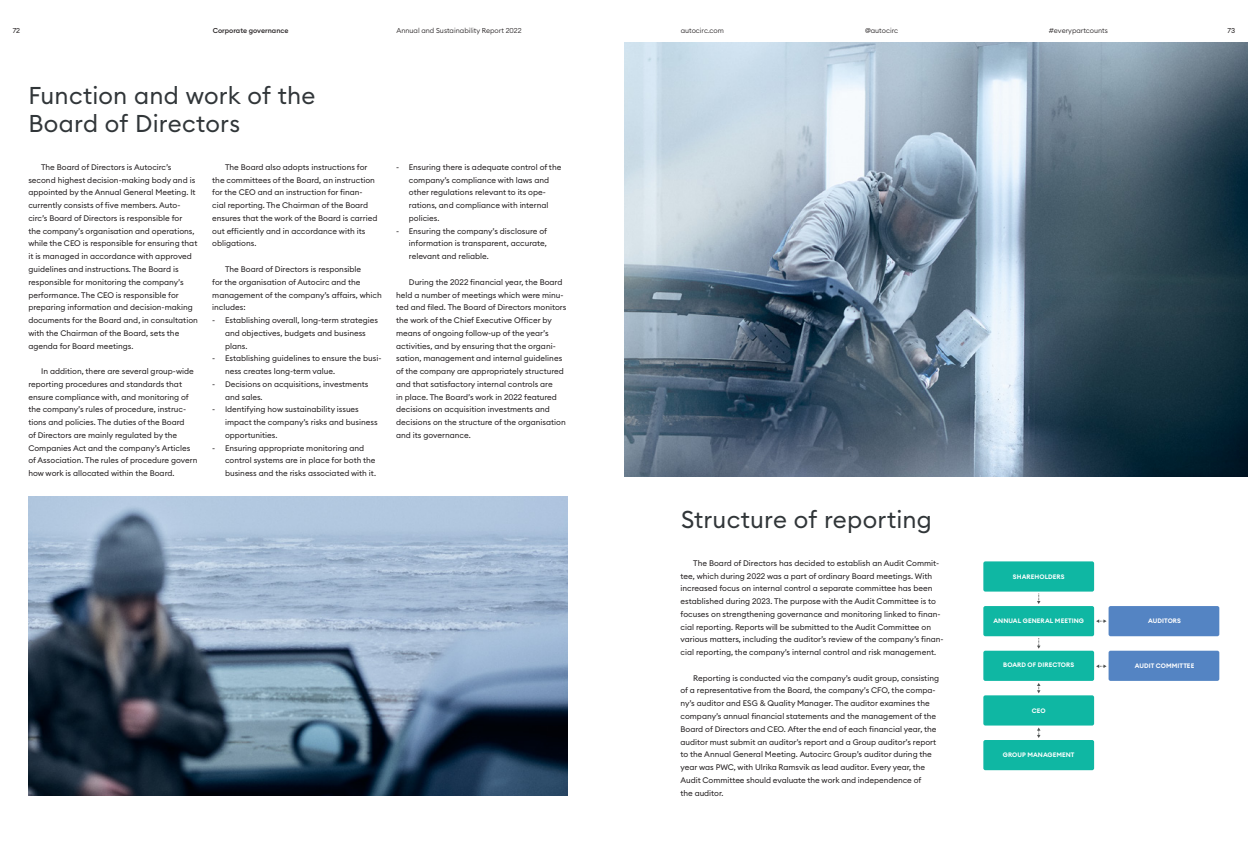
<style>
.page{position:relative;width:1248px;height:842px;background:#fff}
.page>*{position:absolute;margin:0;border:0;box-sizing:border-box;transform-origin:0 0}
.Rubrik_3{font:24px/28px "Euclid Circular B";letter-spacing:.005em;color:#313639}
.Brödtext{font:8px/12.8px "Euclid Circular B";color:#231f20}
.Punktlista{font:8px/12.8px "Euclid Circular B";color:#231f20}
.t1{font:300 7px "Euclid Circular B";color:#231f20}
.t2{font:500 7px "Euclid Circular B";color:#231f20}
.t3{font:7px "Euclid Circular B";color:#231f20}
.t4{font:600 6.4px "Euclid Circular A";letter-spacing:.01em;color:#fff}
</style>
<div class="page">
<img style="left:28px;top:497px;width:539px;height:299px">
<div style="left:1108px;top:606px;width:111px;height:30px;background:#5484c3;border-radius:2px"></div>
<svg style="left:1096px;top:619px;width:10px;height:4px"></svg>
<div style="left:1108px;top:651px;width:111px;height:30px;background:#5484c3;border-radius:2px"></div>
<svg style="left:1096px;top:664px;width:10px;height:4px"></svg>
<div style="left:983px;top:561px;width:110px;height:31px;background:#0fb7a3;border-radius:2px"></div>
<div style="left:983px;top:606px;width:110px;height:30px;background:#0fb7a3;border-radius:2px"></div>
<div style="left:983px;top:651px;width:110px;height:30px;background:#0fb7a3;border-radius:2px"></div>
<div style="left:983px;top:695px;width:110px;height:30px;background:#0fb7a3;border-radius:2px"></div>
<div style="left:983px;top:740px;width:110px;height:30px;background:#0fb7a3;border-radius:2px"></div>
<svg style="left:1037px;top:594px;width:3px;height:10px"></svg>
<svg style="left:1037px;top:638px;width:3px;height:11px"></svg>
<svg style="left:1037px;top:683px;width:3px;height:10px"></svg>
<svg style="left:1037px;top:727px;width:3px;height:11px"></svg>
<img style="left:624px;top:43px;width:623px;height:433px">
<p class="t3" style="left:13px;top:26px;width:9px">72</p>
<p class="t1" style="left:396px;top:26px;width:127px">Annual and Sustainability Report 2022</p>
<p class="t1" style="left:680px;top:26px;width:45px">autocirc.com</p>
<p class="t1" style="left:865px;top:26px;width:34px">@autocirc</p>
<p class="t1" style="left:1048px;top:26px;width:61px">#everypartcounts</p>
<p class="t3" style="left:1227px;top:26px;width:9px">73</p>
<p class="t2" style="left:213px;top:26px;width:77px">Corporate governance</p>
<p class="Rubrik_3" style="left:28px;top:81px;width:288px">Function and work of the<br>Board of Directors</p>
<p class="Brödtext" style="left:28px;top:161px;width:171px;text-indent:13px">The Board of Directors is Autocirc’s second highest decision-making body and is appointed by the Annual General Meeting. It currently consists of five members. Auto&shy;circ’s Board of Directors is responsible for<br>the company’s organisation and operations, while the CEO is responsible for ensuring that it is managed in accordance with approved guidelines and instructions. The Board is responsible for monitoring the company’s performance. The CEO is responsible for preparing information and decision-making documents for the Board and, in consultation with the Chairman of the Board, sets the agenda for Board meetings.</p>
<p class="Brödtext" style="left:28px;top:365px;width:170px;text-indent:13px">In addition, there are several group-wide reporting procedures and standards that ensure compliance with, and monitoring of the company’s rules of procedure, instruc&shy;tions and policies. The duties of the Board<br>of Directors are mainly regulated by the Companies Act and the company’s Articles of Association. The rules of procedure govern how work is allocated within the Board.</p>
<p class="Brödtext" style="left:212px;top:161px;width:167px;text-indent:13px">The Board also adopts instructions for the committees of the Board, an instruction for the CEO and an instruction for finan&shy;cial reporting. The Chairman of the Board ensures that the work of the Board is carried out efficiently and in accordance with its obligations.</p>
<p class="Brödtext" style="left:212px;top:263px;width:171px;text-indent:13px">The Board of Directors is responsible<br>for the organisation of Autocirc and the management of the company’s affairs, which includes:</p>
<p class="Punktlista" style="left:225px;top:314px;width:154px;text-indent:-13px">- Establishing overall, long-term strategies and objectives, budgets and business plans.</p>
<p class="Punktlista" style="left:225px;top:352px;width:158px;text-indent:-13px">- Establishing guidelines to ensure the busi&shy;ness creates long-term value.</p>
<p class="Punktlista" style="left:225px;top:377px;width:145px;text-indent:-13px">- Decisions on acquisitions, investments and sales.</p>
<p class="Punktlista" style="left:225px;top:403px;width:154px;text-indent:-13px">- Identifying how sustainability issues impact the company’s risks and business opportunities.</p>
<p class="Punktlista" style="left:225px;top:441px;width:152px;text-indent:-13px">- Ensuring appropriate monitoring and control systems are in place for both the business and the risks associated with it.</p>
<p class="Punktlista" style="left:409px;top:161px;width:154px;text-indent:-13px">- Ensuring there is adequate control of the company’s compliance with laws and other regulations relevant to its ope&shy;rations, and compliance with internal policies.</p>
<p class="Punktlista" style="left:409px;top:224px;width:140px;text-align:justify;text-indent:-13px">- Ensuring the company’s disclosure of information is transparent, accurate, relevant and reliable.</p>
<p class="Brödtext" style="left:396px;top:275px;width:172px;text-indent:13px">During the 2022 financial year, the Board held a number of meetings which were minu&shy;ted and filed. The Board of Directors monitors the work of the Chief Executive Officer by means of ongoing follow-up of the year’s activities, and by ensuring that the organi&shy;sation, management and internal guidelines of the company are appropriately structured and that satisfactory internal controls are<br>in place. The Board’s work in 2022 featured decisions on acquisition investments and decisions on the structure of the organisation and its governance.</p>
<p class="Rubrik_3" style="left:681px;top:505px;width:252px">Structure of reporting</p>
<p class="Brödtext" style="left:680px;top:556px;width:265px;text-indent:13px">The Board of Directors has decided to establish an Audit Commit&shy;tee, which during 2022 was a part of ordinary Board meetings. With increased focus on internal control a separate committee has been established during 2023. The purpose with the Audit Committee is to focuses on strengthening governance and monitoring linked to finan&shy;cial reporting. Reports will be submitted to the Audit Committee on various matters, including the auditor’s review of the company’s finan&shy;cial reporting, the company’s internal control and risk management.</p>
<p class="Brödtext" style="left:680px;top:671px;width:260px;text-indent:13px">Reporting is conducted via the company’s audit group, consisting of a representative from the Board, the company’s CFO, the compa&shy;ny’s auditor and ESG &amp; Quality Manager. The auditor examines the company’s annual financial statements and the management of the Board of Directors and CEO. After the end of each financial year, the auditor must submit an auditor’s report and a Group auditor’s report to the Annual General Meeting. Autocirc Group’s auditor during the year was PWC, with Ulrika Ramsvik as lead auditor. Every year, the Audit Committee should evaluate the work and independence of<br>the auditor.</p>
<p class="t4" style="left:1012px;top:572px;width:53px">SHAREHOLDERS</p>
<p class="t4" style="left:993px;top:616px;width:92px">ANNUAL GENERAL MEETING</p>
<p class="t4" style="left:1003px;top:661px;width:72px">BOARD OF DIRECTORS</p>
<p class="t4" style="left:1031px;top:706px;width:15px">CEO</p>
<p class="t4" style="left:1002px;top:751px;width:73px">GROUP MANAGEMENT</p>
<p class="t4" style="left:1148px;top:616px;width:34px">AUDITORS</p>
<p class="t4" style="left:1134px;top:661px;width:61px">AUDIT COMMITTEE</p>
</div>
